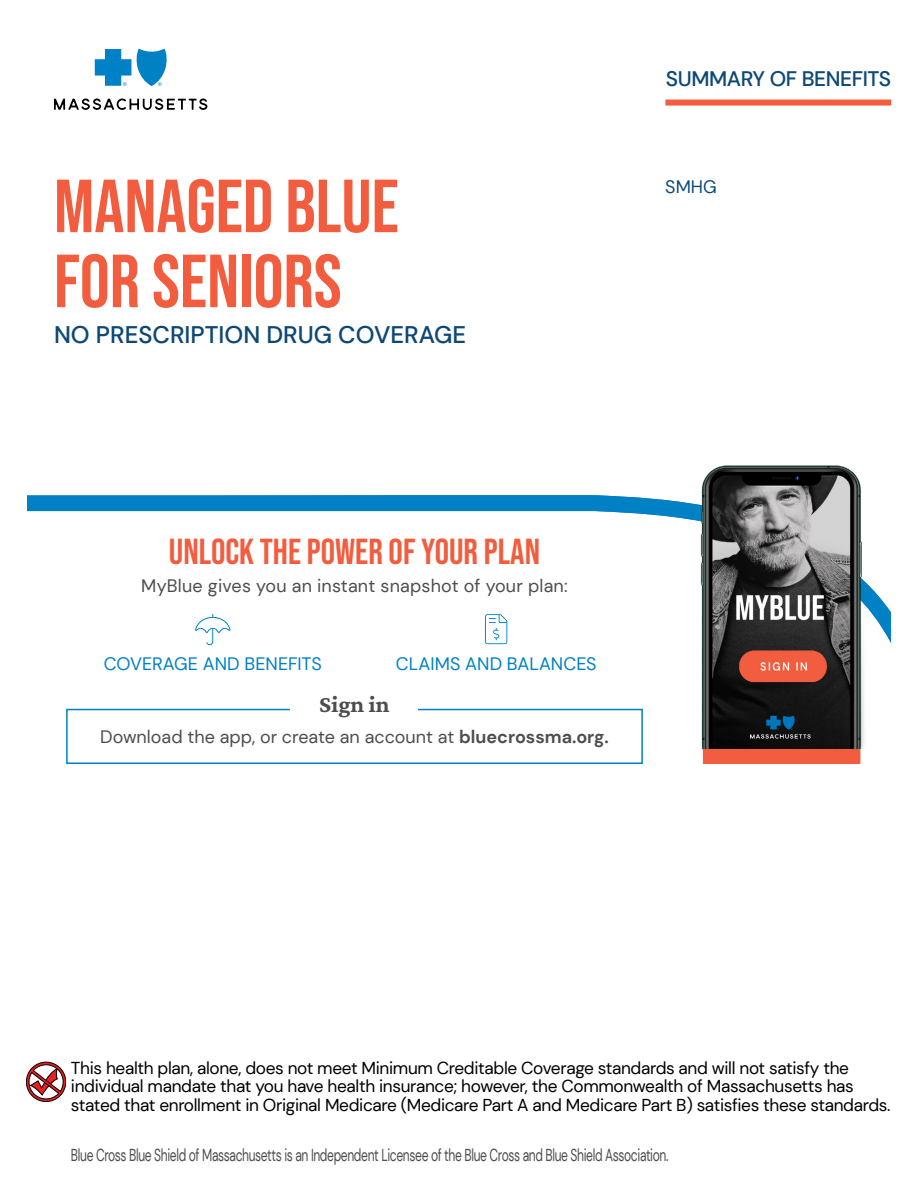
<style>
.page{position:relative;width:918px;height:1188px;background:#fff}
.page>*{position:absolute;margin:0;border:0;box-sizing:border-box;transform-origin:0 0}
.t1{font:75px/75px "Bebas Neue";color:#f15d3e}
.t2{font:36px "Bebas Neue";color:#f15d3e}
.t3{font:500 24px "DM Sans";color:#0d4877}
.t4{font:700 24px "Crimson Pro";color:#4d4d4f}
.t5{font:500 21px "DM Sans";letter-spacing:-.02em;color:#0d4877}
.t6{font:18px "DM Sans";color:#4d4d4f}
.t7{font:18px "DM Sans";letter-spacing:-.005em;color:#0081c6}
.t8{font:18px "DM Sans";color:#0d4877}
.t9{font:17.25px/18.8px "DM Sans";letter-spacing:-.02em;color:#000}
.t10{font:17.25px "DM Sans";letter-spacing:-.03em;color:#4d4d4f;scale:.7 1}
.s1{font-weight:700}
</style>
<div class="page">
<svg style="left:27px;top:495px;width:864px;height:148px"></svg>
<img style="left:697px;top:465px;width:169px;height:284px">
<div style="left:703px;top:749px;width:157px;height:15px;background:#f15d3e"></div>
<svg style="left:26px;top:1062px;width:40px;height:40px"></svg>
<div style="left:665px;top:100px;width:226px;height:6px;background:#f15d3e"></div>
<svg style="left:95px;top:49px;width:72px;height:37px"></svg>
<svg style="left:54px;top:99px;width:153px;height:11px"></svg>
<svg style="left:71px;top:594px;width:567px;height:49px"></svg>
<svg style="left:194px;top:613px;width:38px;height:33px"></svg>
<svg style="left:484px;top:613px;width:24px;height:32px"></svg>
<div style="left:66px;top:709px;width:577px;height:55px;border:2px solid #0081c6"></div>
<div style="left:291px;top:690px;width:127px;height:41px;background:#fff"></div>
<h1 class="t1" style="left:54px;top:168px;width:346px">MANAGED BLUE<br>FOR SENIORS</h1>
<h3 class="t3" style="left:54px;top:319px;width:414px">NO PRESCRIPTION DRUG COVERAGE</h3>
<p class="t5" style="left:666px;top:66px;width:227px">SUMMARY OF BENEFITS</p>
<p class="t8" style="left:665px;top:175px;width:53px">SMHG</p>
<h2 class="t2" style="left:169px;top:532px;width:373px">UNLOCK THE POWER OF YOUR PLAN</h2>
<p class="t6" style="left:141px;top:575px;width:428px">MyBlue gives you an instant snapshot of your plan:</p>
<p class="t7" style="left:104px;top:653px;width:219px">COVERAGE AND BENEFITS</p>
<p class="t7" style="left:396px;top:653px;width:202px">CLAIMS AND BALANCES</p>
<h3 class="t4" style="left:319px;top:689px;width:72px">Sign in</h3>
<p class="t6" style="left:100px;top:726px;width:510px">Download the app, or create an account at <span class="s1">bluecrossma.org.</span></p>
<p class="t9" style="left:71px;top:1058px;width:821px">This health plan, alone, does not meet Minimum Creditable Coverage standards and will not satisfy the individual mandate that you have health insurance; however, the Commonwealth of Massachusetts has stated that enrollment in Original Medicare (Medicare Part A and Medicare Part B) satisfies these standards.</p>
<p class="t10" style="left:71px;top:1145px;width:855px">Blue Cross Blue Shield of Massachusetts is an Independent Licensee of the Blue Cross and Blue Shield Association.</p>
</div>
